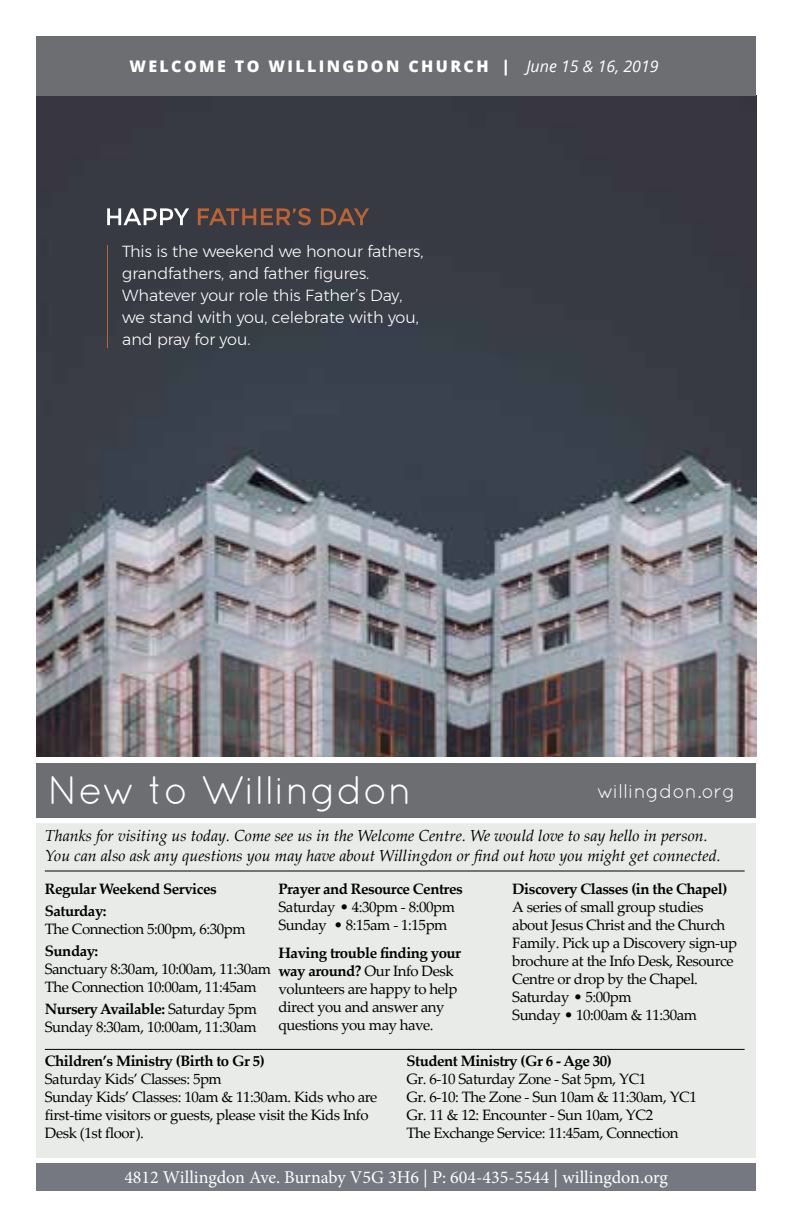
<style>
.page{position:relative;width:792px;height:1224px;background:#fff}
.page>*{position:absolute;margin:0;border:0;box-sizing:border-box;transform-origin:0 0}
.t1{font:40px "Quicksand";color:#fff}
.t2{font:20px "Quicksand";color:#fff}
.t3{font:18px "Minion Pro";color:#fff}
.t4{font:italic 16px/19.2px "Palatino Linotype";color:#000}
.t5{font:300 16px/22px "Montserrat";color:#fff}
.t6{font:800 16px "Open Sans";letter-spacing:.15em;color:#fff}
.t7{font:15px/18px "Palatino Linotype";letter-spacing:-.03em;color:#000}
.t8{font:700 15px/22px "Palatino Linotype";letter-spacing:-.03em;color:#000}
.s1{font-weight:400;font-style:italic}
.s2{font-weight:700}
</style>
<div class="page">
<div style="left:36px;top:823px;width:720px;height:335px;background:#e9ebe8"></div>
<div style="left:36px;top:763px;width:720px;height:55px;background:#6d6e72"></div>
<div style="left:36px;top:1163px;width:720px;height:27px;background:#757881"></div>
<hr style="left:45px;top:1049px;width:700px;height:1px;background:#000">
<hr style="left:45px;top:871px;width:700px;height:1px;background:#000">
<img style="left:36px;top:96px;width:720px;height:661px">
<svg style="left:107px;top:208px;width:82px;height:17px"></svg>
<svg style="left:198px;top:208px;width:113px;height:17px;background:#6a493c"></svg>
<svg style="left:321px;top:208px;width:48px;height:17px"></svg>
<hr style="left:107px;top:245px;width:1px;height:102px;background:#bc6333">
<div style="left:36px;top:37px;width:720px;height:59px;background:#6d6e71"></div>
<p class="t6" style="left:129px;top:54px;width:531px">WELCOME TO WILLINGDON CHURCH | <span class="s1">June 15 &amp; 16, 2019</span></p>
<p class="t5" style="left:122px;top:240px;width:303px">This is the weekend we honour fathers, grandfathers, and father figures.<br>Whatever your role this Father’s Day, we stand with you, celebrate with you, and pray for you.</p>
<h1 class="t1" style="left:47px;top:768px;width:366px">New to Willingdon</h1>
<h2 class="t2" style="left:597px;top:779px;width:140px">willingdon.org</h2>
<p class="t4" style="left:45px;top:826px;width:677px">Thanks for visiting us today. Come see us in the Welcome Centre. We would love to say hello in person.<br>You can also ask any questions you may have about Willingdon or find out how you might get connected.</p>
<p class="t8" style="left:45px;top:877px;width:173px">Regular Weekend Services<br>Saturday:</p>
<p class="t7" style="left:45px;top:919px;width:202px">The Connection 5:00pm, 6:30pm</p>
<p class="t8" style="left:45px;top:939px;width:55px">Sunday:</p>
<p class="t7" style="left:45px;top:959px;width:228px">Sanctuary 8:30am, 10:00am, 11:30am<br>The Connection 10:00am, 11:45am</p>
<p class="t7" style="left:45px;top:999px;width:214px"><span class="s2">Nursery Available:</span> Saturday 5pm<br>Sunday 8:30am, 10:00am, 11:30am</p>
<p class="t8" style="left:279px;top:877px;width:186px">Prayer and Resource Centres</p>
<p class="t7" style="left:279px;top:897px;width:178px">Saturday • 4:30pm - 8:00pm<br>Sunday • 8:15am - 1:15pm</p>
<p class="t7" style="left:279px;top:943px;width:184px"><span class="s2">Having trouble finding your way around?</span> Our Info Desk volunteers are happy to help direct you and answer any questions you may have.</p>
<p class="t8" style="left:512px;top:877px;width:217px">Discovery Classes (in the Chapel)</p>
<p class="t7" style="left:512px;top:897px;width:227px">A series of small group studies about Jesus Christ and the Church<br>Family. Pick up a Discovery sign-up brochure at the Info Desk, Resource<br>Centre or drop by the Chapel.<br>Saturday • 5:00pm<br>Sunday • 10:00am &amp; 11:30am</p>
<p class="t8" style="left:45px;top:1049px;width:221px">Children’s Ministry (Birth to Gr 5)</p>
<p class="t7" style="left:45px;top:1069px;width:334px">Saturday Kids’ Classes: 5pm<br>Sunday Kids’ Classes: 10am &amp; 11:30am. Kids who are first-time visitors or guests, please visit the Kids Info Desk (1st floor).</p>
<p class="t8" style="left:406px;top:1049px;width:207px">Student Ministry (Gr 6 - Age 30)</p>
<p class="t7" style="left:406px;top:1069px;width:292px">Gr. 6-10 Saturday Zone - Sat 5pm, YC1<br>Gr. 6-10: The Zone - Sun 10am &amp; 11:30am, YC1<br>Gr. 11 &amp; 12: Encounter - Sun 10am, YC2<br>The Exchange Service: 11:45am, Connection</p>
<p class="t3" style="left:124px;top:1166px;width:545px">4812 Willingdon Ave. Burnaby V5G 3H6 | P: 604-435-5544 | willingdon.org</p>
</div>
